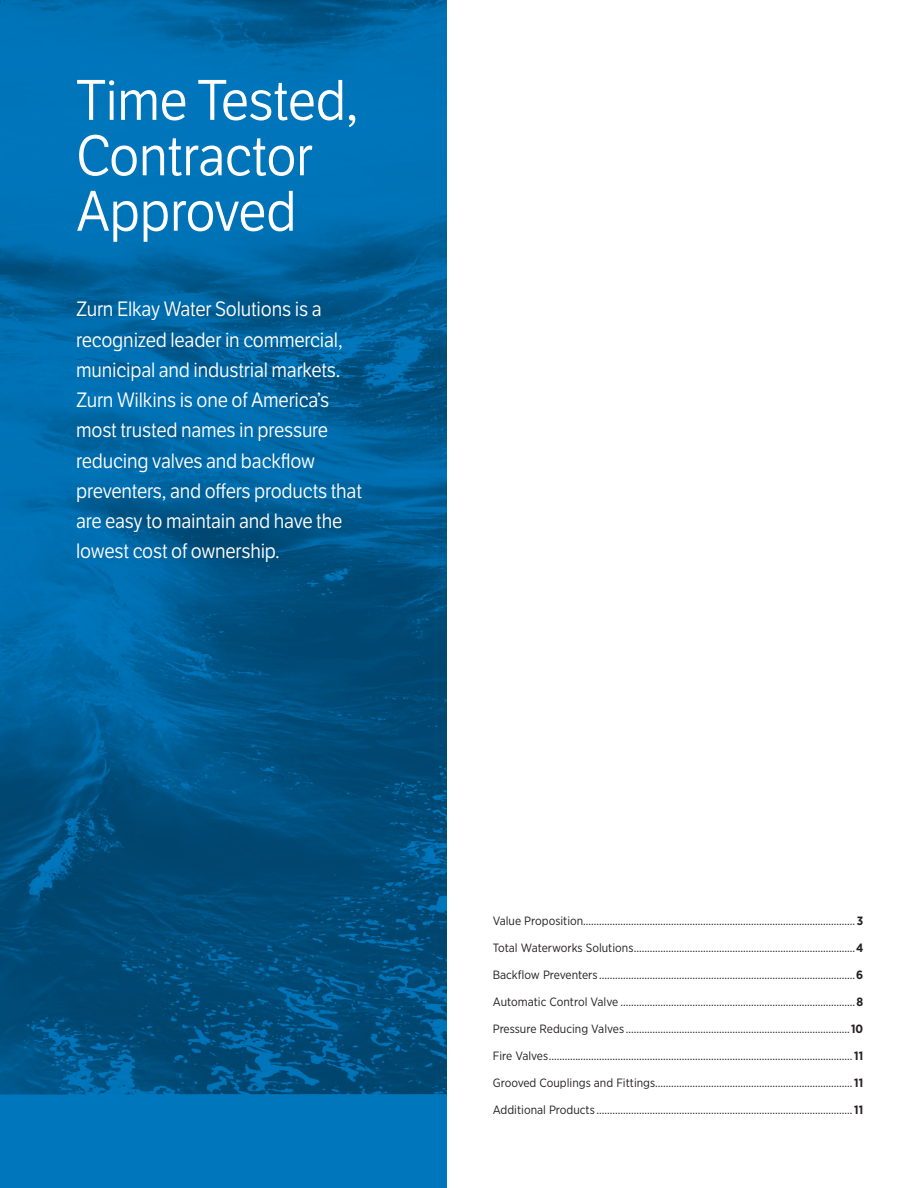
<style>
.page{position:relative;width:918px;height:1188px;background:#fff}
.page>*{position:absolute;margin:0;border:0;box-sizing:border-box;transform-origin:0 0}
.Intro_12_18{font:55.5px/55.5px "LFT Etica";letter-spacing:-.01em;color:#fff;scale:.95 1}
.Intro_12_18-2{font:20.1px/30.3px "LFT Etica";letter-spacing:-.01em;color:#fff;scale:.95 1}
.TOC_-_Text{font:12px "Gotham Narrow";color:#231f20}
.s1{font-weight:700}
</style>
<div class="page">
<img style="left:0;top:0;width:446px;height:1188px">
<p class="Intro_12_18" style="left:76px;top:74px;width:299px">Time Tested,<br>Contractor<br>Approved</p>
<p class="Intro_12_18-2" style="left:76px;top:295px;width:302px">Zurn Elkay Water Solutions is a recognized leader in commercial, municipal and industrial markets.<br>Zurn Wilkins is one of America’s most trusted names in pressure reducing valves and backflow preventers, and offers products that are easy to maintain and have the lowest cost of ownership.</p>
<p class="TOC_-_Text" style="left:493px;top:913px;width:372px">Value Proposition...................................................................................................... <span class="s1">3</span></p>
<p class="TOC_-_Text" style="left:493px;top:940px;width:372px">Total Waterworks Solutions...................................................................................<span class="s1">4</span></p>
<p class="TOC_-_Text" style="left:493px;top:967px;width:372px">Backflow Preventers ................................................................................................<span class="s1">6</span></p>
<p class="TOC_-_Text" style="left:493px;top:994px;width:372px">Automatic Control Valve ........................................................................................<span class="s1">8</span></p>
<p class="TOC_-_Text" style="left:493px;top:1021px;width:372px">Pressure Reducing Valves ....................................................................................<span class="s1">10</span></p>
<p class="TOC_-_Text" style="left:493px;top:1048px;width:372px">Fire Valves.................................................................................................................. <span class="s1">11</span></p>
<p class="TOC_-_Text" style="left:493px;top:1075px;width:372px">Grooved Couplings and Fittings.......................................................................... <span class="s1">11</span></p>
<p class="TOC_-_Text" style="left:493px;top:1102px;width:372px">Additional Products ................................................................................................ <span class="s1">11</span></p>
</div>
